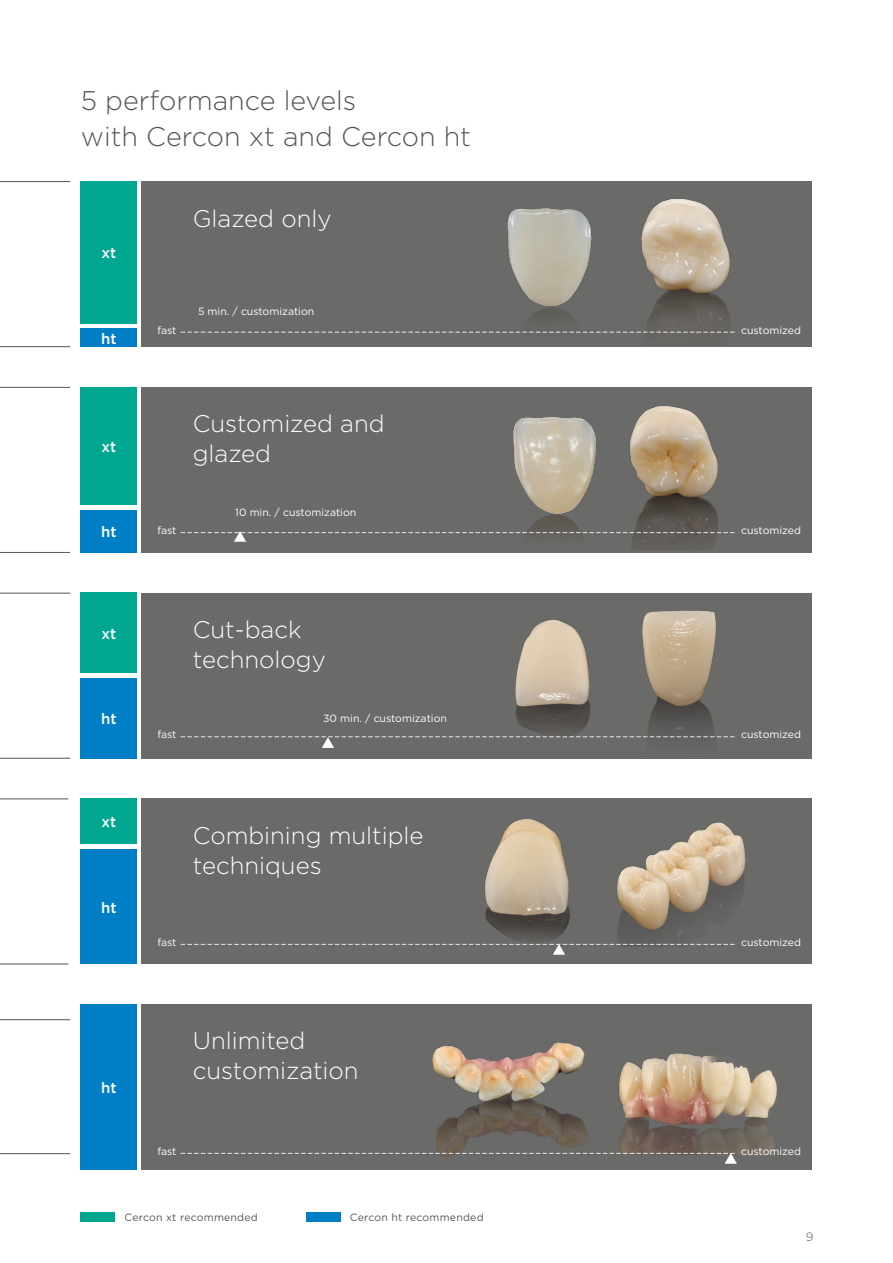
<style>
.page{position:relative;width:893px;height:1263px;background:#fff}
.page>*{position:absolute;margin:0;border:0;box-sizing:border-box;transform-origin:0 0}
.t1{font:300 27px/36px "Gotham";color:#565656}
.t2{font:300 24px/30px "Gotham";color:#fff}
.t3{font:500 15px "Gotham";letter-spacing:.01em;color:#fff}
.t4{font:300 12px "Gotham";color:#565656}
.t5{font:10.5px "Gotham";color:#fff}
.t6{font:10.5px "Gotham";letter-spacing:.02em;color:#565656}
</style>
<div class="page">
<div style="left:142px;top:387px;width:670px;height:166px;background:#6a6a69"></div>
<div style="left:81px;top:387px;width:56px;height:117px;background:#00a790"></div>
<div style="left:81px;top:510px;width:56px;height:43px;background:#007fc7"></div>
<div style="left:142px;top:593px;width:670px;height:166px;background:#6a6a69"></div>
<div style="left:81px;top:593px;width:56px;height:80px;background:#00a790"></div>
<div style="left:81px;top:678px;width:56px;height:81px;background:#007fc7"></div>
<div style="left:142px;top:798px;width:670px;height:166px;background:#6a6a69"></div>
<div style="left:81px;top:798px;width:56px;height:46px;background:#00a790"></div>
<div style="left:81px;top:849px;width:56px;height:115px;background:#007fc7"></div>
<div style="left:142px;top:1004px;width:670px;height:166px;background:#6a6a69"></div>
<div style="left:81px;top:1004px;width:56px;height:166px;background:#007fc7"></div>
<img style="left:615px;top:1025px;width:170px;height:129px">
<img style="left:428px;top:1025px;width:174px;height:145px">
<img style="left:468px;top:806px;width:112px;height:138px">
<img style="left:596px;top:810px;width:160px;height:137px">
<img style="left:627px;top:595px;width:129px;height:158px">
<img style="left:502px;top:612px;width:101px;height:141px">
<img style="left:632px;top:394px;width:92px;height:155px">
<div style="left:142px;top:181px;width:670px;height:166px;background:#6a6a69"></div>
<div style="left:81px;top:181px;width:56px;height:142px;background:#00a790"></div>
<div style="left:81px;top:329px;width:56px;height:18px;background:#007fc7"></div>
<img style="left:486px;top:188px;width:139px;height:132px">
<img style="left:490px;top:287px;width:134px;height:60px">
<img style="left:626px;top:190px;width:118px;height:155px">
<hr style="left:0;top:181px;width:70px;height:1px;background:#565656">
<hr style="left:0;top:346px;width:70px;height:1px;background:#565656">
<hr style="left:0;top:387px;width:70px;height:1px;background:#565656">
<hr style="left:0;top:552px;width:70px;height:1px;background:#565656">
<hr style="left:0;top:593px;width:70px;height:1px;background:#565656">
<hr style="left:0;top:758px;width:70px;height:1px;background:#565656">
<hr style="left:0;top:798px;width:68px;height:1px;background:#565656">
<hr style="left:0;top:964px;width:68px;height:1px;background:#565656">
<hr style="left:0;top:1019px;width:70px;height:1px;background:#565656">
<hr style="left:0;top:1153px;width:70px;height:1px;background:#565656">
<img style="left:474px;top:488px;width:158px;height:65px">
<img style="left:476px;top:390px;width:158px;height:136px">
<div style="left:81px;top:1213px;width:34px;height:9px;background:#00a790"></div>
<div style="left:306px;top:1213px;width:34px;height:9px;background:#007fc7"></div>
<svg style="left:181px;top:531px;width:554px;height:11px"></svg>
<svg style="left:181px;top:736px;width:554px;height:12px"></svg>
<svg style="left:181px;top:944px;width:554px;height:11px"></svg>
<svg style="left:181px;top:1153px;width:556px;height:11px"></svg>
<svg style="left:181px;top:332px;width:554px;height:1px"></svg>
<h1 class="t1" style="left:81px;top:81px;width:392px">5 performance levels<br>with Cercon xt and Cercon ht</h1>
<h3 class="t3" style="left:101px;top:243px;width:17px">xt</h3>
<h3 class="t3" style="left:101px;top:329px;width:17px">ht</h3>
<h3 class="t3" style="left:101px;top:436px;width:17px">xt</h3>
<h3 class="t3" style="left:101px;top:522px;width:17px">ht</h3>
<h3 class="t3" style="left:101px;top:624px;width:17px">xt</h3>
<h3 class="t3" style="left:101px;top:709px;width:17px">ht</h3>
<h3 class="t3" style="left:101px;top:812px;width:17px">xt</h3>
<h3 class="t3" style="left:101px;top:898px;width:17px">ht</h3>
<h2 class="t2" style="left:193px;top:202px;width:140px">Glazed only</h2>
<p class="t5" style="left:198px;top:304px;width:118px">5 min. / customization</p>
<p class="t5" style="left:157px;top:323px;width:21px">fast</p>
<p class="t5" style="left:741px;top:323px;width:61px">customized</p>
<h2 class="t2" style="left:193px;top:408px;width:193px">Customized and glazed</h2>
<p class="t5" style="left:235px;top:505px;width:123px">10 min. / customization</p>
<p class="t5" style="left:157px;top:524px;width:21px">fast</p>
<p class="t5" style="left:741px;top:524px;width:61px">customized</p>
<h2 class="t2" style="left:193px;top:614px;width:135px">Cut-back technology</h2>
<p class="t5" style="left:323px;top:711px;width:125px">30 min. / customization</p>
<p class="t5" style="left:157px;top:728px;width:21px">fast</p>
<p class="t5" style="left:741px;top:728px;width:61px">customized</p>
<h2 class="t2" style="left:193px;top:820px;width:232px">Combining multiple techniques</h2>
<p class="t5" style="left:157px;top:935px;width:21px">fast</p>
<p class="t5" style="left:741px;top:935px;width:61px">customized</p>
<h3 class="t3" style="left:101px;top:1078px;width:17px">ht</h3>
<h2 class="t2" style="left:193px;top:1025px;width:167px">Unlimited customization</h2>
<p class="t5" style="left:157px;top:1144px;width:21px">fast</p>
<p class="t5" style="left:741px;top:1144px;width:61px">customized</p>
<p class="t6" style="left:124px;top:1211px;width:135px">Cercon xt recommended</p>
<p class="t6" style="left:350px;top:1211px;width:135px">Cercon ht recommended</p>
<p class="t4" style="left:806px;top:1229px;width:9px">9</p>
</div>
